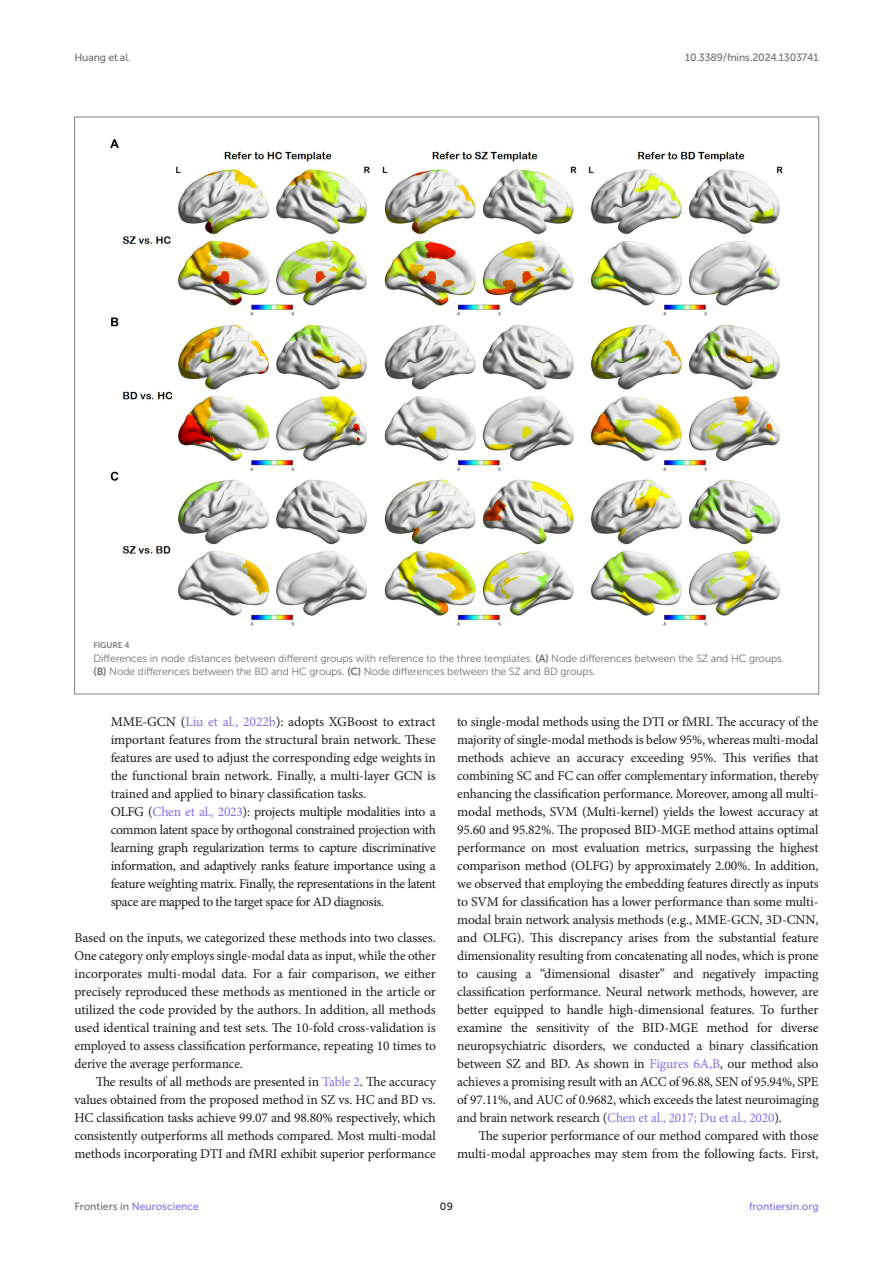
<style>
.page{position:relative;width:893px;height:1263px;background:#fff}
.page>*{position:absolute;margin:0;border:0;box-sizing:border-box;transform-origin:0 0}
.TEXT{font:13.5px/18px "Minion Pro";letter-spacing:-.01em;color:#1b1c1b;text-align:justify}
.NL_BLW{font:13.5px/18px "Minion Pro";letter-spacing:-.03em;color:#1b1c1b;text-align:justify}
.NL_MID{font:13.5px/18px "Minion Pro";letter-spacing:-.005em;color:#1b1c1b;text-align:justify}
.FIG_LEG{font:10.5px/13.5px "Museo Sans 300";letter-spacing:-.01em;color:#706f70}
.t1{font:10.5px "Museo Sans 500";color:#856df0}
.t2{font:10.5px "Museo Sans 500";letter-spacing:-.015em;color:#706f70}
.t3{font:10.5px "Museo Sans 500";color:#1b1c1b}
.FIG_HD{font:8.25px "Museo Sans 700";letter-spacing:-.01em;color:#7e7f7f}
.s1{font-family:"Museo Sans 700"}
.s2{color:#856df0}
.s3{color:#706f70}
</style>
<div class="page">
<img style="left:110px;top:139px;width:673px;height:487px">
<p class="t2" style="left:74px;top:51px;width:58px">Huang et al.</p>
<p class="t2" style="left:685px;top:51px;width:135px">10.3389/fnins.2024.1303741</p>
<p class="FIG_HD" style="left:94px;top:641px;width:37px">FIGURE 4</p>
<p class="FIG_LEG" style="left:94px;top:651px;width:692px">Differences in node distances between different groups with reference to the three templates. <span class="s1">(A)</span> Node differences between the SZ and HC groups. <span class="s1">(B)</span> Node differences between the BD and HC groups. <span class="s1">(C)</span> Node differences between the SZ and BD groups.</p>
<p class="NL_MID" style="left:111px;top:713px;width:327px">MME-GCN (<span class="s2">Liu et al., 2022b</span>): adopts XGBoost to extract important features from the structural brain network. These features are used to adjust the corresponding edge weights in the functional brain network. Finally, a multi-layer GCN is trained and applied to binary classification tasks.</p>
<p class="NL_BLW" style="left:111px;top:803px;width:327px">OLFG (<span class="s2">Chen et al., 2023</span>): projects multiple modalities into a common latent space by orthogonal constrained projection with learning graph regularization terms to capture discriminative information, and adaptively ranks feature importance using a feature weighting matrix. Finally, the representations in the latent space are mapped to the target space for AD diagnosis.</p>
<p class="TEXT" style="left:74px;top:929px;width:363px">Based on the inputs, we categorized these methods into two classes.<br>One category only employs single-modal data as input, while the other incorporates multi-modal data. For a fair comparison, we either precisely reproduced these methods as mentioned in the article or utilized the code provided by the authors. In addition, all methods used identical training and test sets. The 10-fold cross-validation is employed to assess classification performance, repeating 10 times to derive the average performance.</p>
<p class="TEXT" style="left:74px;top:1073px;width:363px;text-indent:21px">The results of all methods are presented in <span class="s2">Table 2</span>. The accuracy values obtained from the proposed method in SZ vs. HC and BD vs.<br>HC classification tasks achieve 99.07 and 98.80% respectively, which consistently outperforms all methods compared. Most multi-modal methods incorporating DTI and fMRI exhibit superior performance</p>
<p class="TEXT" style="left:457px;top:713px;width:363px">to single-modal methods using the DTI or fMRI. The accuracy of the majority of single-modal methods is below 95%, whereas multi-modal methods achieve an accuracy exceeding 95%. This verifies that combining SC and FC can offer complementary information, thereby enhancing the classification performance. Moreover, among all multi&shy;modal methods, SVM (Multi-kernel) yields the lowest accuracy at 95.60 and 95.82%. The proposed BID-MGE method attains optimal performance on most evaluation metrics, surpassing the highest comparison method (OLFG) by approximately 2.00%. In addition, we observed that employing the embedding features directly as inputs to SVM for classification has a lower performance than some multi&shy;modal brain network analysis methods (e.g., MME-GCN, 3D-CNN, and OLFG). This discrepancy arises from the substantial feature dimensionality resulting from concatenating all nodes, which is prone to causing a “dimensional disaster” and negatively impacting classification performance. Neural network methods, however, are better equipped to handle high-dimensional features. To further examine the sensitivity of the BID-MGE method for diverse neuropsychiatric disorders, we conducted a binary classification between SZ and BD. As shown in <span class="s2">Figures 6A,B</span>, our method also achieves a promising result with an ACC of 96.88, SEN of 95.94%, SPE of 97.11%, and AUC of 0.9682, which exceeds the latest neuroimaging and brain network research (<span class="s2">Chen et al., 2017; Du et al., 2020</span>).</p>
<p class="TEXT" style="left:457px;top:1127px;width:363px;text-align:right">The superior performance of our method compared with those multi-modal approaches may stem from the following facts. First,</p>
<p class="t1" style="left:74px;top:1200px;width:126px"><span class="s3">Frontiers in</span> Neuroscience</p>
<p class="t3" style="left:440px;top:1200px;width:15px">09</p>
<p class="t1" style="left:749px;top:1200px;width:71px">frontiersin.org</p>
</div>
